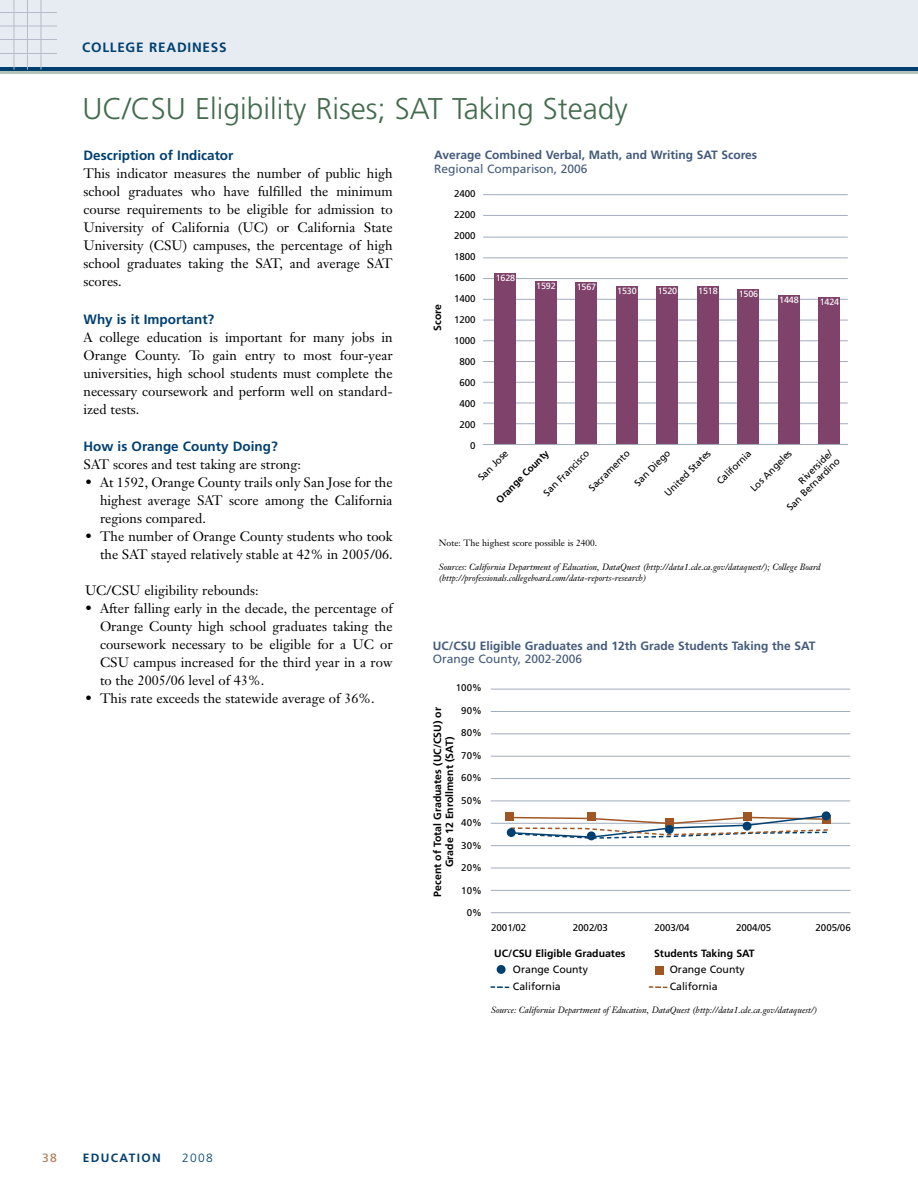
<style>
.page{position:relative;width:918px;height:1188px;background:#fff}
.page>*{position:absolute;margin:0;border:0;box-sizing:border-box;transform-origin:0 0}
.t1{font:300 30px "Frutiger";color:#436b4e}
.t2{font:13.5px/18px "Janson Text";color:#000;text-align:justify}
.t3{font:700 13.5px "Frutiger";color:#004071}
.t4{font:700 13.5px "Frutiger";letter-spacing:.055em;color:#004071}
.t5{font:700 12px "Frutiger";color:#43597b}
.t6{font:12px "Frutiger";color:#43597b}
.t7{font:700 12px "Frutiger";letter-spacing:.11em;color:#004071}
.t8{font:300 12px "Frutiger";color:#004071}
.t9{font:12px "Frutiger";color:#ae7857}
.t10{font:700 10.5px/12px "Frutiger";color:#000;text-align:center}
.t11{font:10.5px "Frutiger";color:#000}
.t12{font:9.75px/21px "Frutiger";color:#000;text-align:right}
.t13{font:700 9.75px "Frutiger";color:#000}
.t14{font:italic 9px/10.5px "Janson Text";color:#000}
.t15{font:9px "Frutiger";letter-spacing:-.02em;color:#fff}
.t16{font:9px "Janson Text";color:#000}
</style>
<div class="page">
<div style="left:0;top:0;width:918px;height:71px;background:#e6ecf1"></div>
<hr style="left:0;top:71px;width:918px;height:3px;background:#b4c4b8">
<hr style="left:0;top:68px;width:918px;height:3px;background:#004071">
<hr style="left:491px;top:890px;width:359px;height:1px;background:#a1acbd">
<hr style="left:491px;top:689px;width:359px;height:1px;background:#a1acbd">
<hr style="left:491px;top:711px;width:359px;height:1px;background:#a1acbd">
<hr style="left:491px;top:733px;width:359px;height:1px;background:#a1acbd">
<hr style="left:491px;top:756px;width:359px;height:1px;background:#a1acbd">
<hr style="left:491px;top:868px;width:359px;height:1px;background:#a1acbd">
<hr style="left:491px;top:845px;width:359px;height:1px;background:#a1acbd">
<hr style="left:491px;top:823px;width:359px;height:1px;background:#a1acbd">
<hr style="left:491px;top:801px;width:359px;height:1px;background:#a1acbd">
<hr style="left:491px;top:778px;width:359px;height:1px;background:#a1acbd">
<hr style="left:491px;top:912px;width:359px;height:1px;background:#a1acbd">
<hr style="left:483px;top:423px;width:365px;height:1px;background:#a1acbd">
<hr style="left:483px;top:237px;width:365px;height:1px;background:#a1acbd">
<hr style="left:483px;top:257px;width:365px;height:1px;background:#a1acbd">
<hr style="left:483px;top:278px;width:365px;height:1px;background:#a1acbd">
<hr style="left:483px;top:194px;width:365px;height:1px;background:#a1acbd">
<hr style="left:483px;top:215px;width:365px;height:1px;background:#a1acbd">
<hr style="left:483px;top:299px;width:365px;height:1px;background:#a1acbd">
<hr style="left:483px;top:403px;width:365px;height:1px;background:#a1acbd">
<hr style="left:483px;top:382px;width:365px;height:1px;background:#a1acbd">
<hr style="left:483px;top:361px;width:365px;height:1px;background:#a1acbd">
<hr style="left:483px;top:340px;width:365px;height:1px;background:#a1acbd">
<hr style="left:483px;top:320px;width:365px;height:1px;background:#a1acbd">
<div style="left:495px;top:273px;width:21px;height:172px;background:#7f436b"></div>
<div style="left:535px;top:281px;width:22px;height:164px;background:#7f436b"></div>
<div style="left:576px;top:282px;width:21px;height:163px;background:#7f436b"></div>
<div style="left:616px;top:286px;width:22px;height:159px;background:#7f436b"></div>
<div style="left:657px;top:287px;width:21px;height:158px;background:#7f436b"></div>
<div style="left:697px;top:287px;width:22px;height:158px;background:#7f436b"></div>
<div style="left:738px;top:289px;width:21px;height:156px;background:#7f436b"></div>
<div style="left:778px;top:295px;width:22px;height:150px;background:#7f436b"></div>
<div style="left:819px;top:297px;width:21px;height:148px;background:#7f436b"></div>
<hr style="left:483px;top:444px;width:365px;height:1px;background:#a1acbd">
<hr style="left:14px;top:0;width:1px;height:70px;background:#b4bcca">
<hr style="left:27px;top:0;width:1px;height:70px;background:#b4bcca">
<hr style="left:41px;top:0;width:1px;height:70px;background:#b4bcca">
<hr style="left:0;top:39px;width:57px;height:1px;background:#b4bcca">
<hr style="left:0;top:53px;width:57px;height:1px;background:#b4bcca">
<hr style="left:0;top:26px;width:57px;height:1px;background:#b4bcca">
<hr style="left:0;top:12px;width:57px;height:1px;background:#b4bcca">
<svg style="left:505px;top:814px;width:323px;height:26px"></svg>
<svg style="left:649px;top:986px;width:18px;height:2px"></svg>
<svg style="left:491px;top:986px;width:18px;height:2px"></svg>
<div style="left:507px;top:828px;width:9px;height:9px;background:#004071;border-radius:50%"></div>
<div style="left:497px;top:965px;width:9px;height:9px;background:#004071;border-radius:50%"></div>
<div style="left:587px;top:831px;width:9px;height:9px;background:#004071;border-radius:50%"></div>
<div style="left:587px;top:813px;width:8px;height:8px;background:#9f5624"></div>
<div style="left:666px;top:818px;width:8px;height:8px;background:#9f5624"></div>
<div style="left:744px;top:813px;width:8px;height:8px;background:#9f5624"></div>
<svg style="left:822px;top:818px;width:8px;height:6px"></svg>
<div style="left:506px;top:813px;width:8px;height:8px;background:#9f5624"></div>
<div style="left:655px;top:966px;width:8px;height:9px;background:#9f5624"></div>
<div style="left:665px;top:825px;width:9px;height:9px;background:#004071;border-radius:50%"></div>
<div style="left:743px;top:822px;width:9px;height:9px;background:#004071;border-radius:50%"></div>
<div style="left:822px;top:811px;width:9px;height:9px;background:#004071;border-radius:50%"></div>
<p class="t4" style="left:82px;top:42px;width:146px">COLLEGE READINESS</p>
<h1 class="t1" style="left:82px;top:96px;width:547px">UC/CSU Eligibility Rises; SAT Taking Steady</h1>
<p class="t3" style="left:84px;top:150px;width:151px">Description of Indicator</p>
<p class="t2" style="left:84px;top:166px;width:311px">This indicator measures the number of public high school graduates who have fulfilled the minimum course requirements to be eligible for admission to University of California (UC) or California State University (CSU) campuses, the percentage of high school graduates taking the SAT, and average SAT scores.</p>
<p class="t3" style="left:84px;top:313px;width:132px">Why is it Important?</p>
<p class="t2" style="left:84px;top:329px;width:311px">A college education is important for many jobs in Orange County. To gain entry to most four-year universities, high school students must complete the necessary coursework and perform well on standard&shy;ized tests.</p>
<p class="t3" style="left:84px;top:441px;width:196px">How is Orange County Doing?</p>
<p class="t2" style="left:84px;top:457px;width:219px">SAT scores and test taking are strong:</p>
<p class="t2" style="left:100px;top:475px;width:294px;text-indent:-15px">• At 1592, Orange County trails only San Jose for the highest average SAT score among the California regions compared.</p>
<p class="t2" style="left:85px;top:529px;width:309px;text-align:right">• The number of Orange County students who took the SAT stayed relatively stable at 42% in 2005/06.</p>
<p class="t2" style="left:85px;top:583px;width:175px">UC/CSU eligibility rebounds:</p>
<p class="t2" style="left:100px;top:601px;width:294px;text-indent:-15px">• After falling early in the decade, the percentage of Orange County high school graduates taking the coursework necessary to be eligible for a UC or CSU campus increased for the third year in a row to the 2005/06 level of 43%.</p>
<p class="t2" style="left:85px;top:691px;width:291px">• This rate exceeds the statewide average of 36%.</p>
<p class="t5" style="left:434px;top:150px;width:325px">Average Combined Verbal, Math, and Writing SAT Scores</p>
<p class="t6" style="left:434px;top:164px;width:155px">Regional Comparison, 2006</p>
<p class="t10" style="left:432px;top:331px;width:28px;rotate:-90deg">Score</p>
<p class="t12" style="left:454px;top:183px;width:23px">2400<br>2200<br>2000<br>1800<br>1600<br>1400<br>1200<br>1000<br>800<br>600<br>400<br>200<br>0</p>
<p class="t15" style="left:496px;top:274px;width:21px">1628</p>
<p class="t15" style="left:536px;top:282px;width:21px">1592</p>
<p class="t15" style="left:577px;top:283px;width:21px">1567</p>
<p class="t15" style="left:617px;top:287px;width:21px">1530</p>
<p class="t15" style="left:658px;top:287px;width:21px">1520</p>
<p class="t15" style="left:698px;top:287px;width:21px">1518</p>
<p class="t15" style="left:739px;top:290px;width:21px">1506</p>
<p class="t15" style="left:779px;top:296px;width:21px">1448</p>
<p class="t15" style="left:820px;top:298px;width:21px">1424</p>
<p class="t12" style="left:778px;top:498px;width:72px;line-height:10.5px;rotate:-45deg">Riverside/<br>San Bernardino</p>
<p class="t13" style="left:495px;top:498px;width:72px;rotate:-45deg">Orange County</p>
<p class="t12" style="left:745px;top:483px;width:55px;rotate:-45deg">Los Angeles</p>
<p class="t12" style="left:659px;top:488px;width:62px;rotate:-45deg">United States</p>
<p class="t12" style="left:629px;top:477px;width:48px;rotate:-45deg">San Diego</p>
<p class="t12" style="left:583px;top:483px;width:55px;rotate:-45deg">Sacramento</p>
<p class="t12" style="left:538px;top:487px;width:62px;rotate:-45deg">San Francisco</p>
<p class="t12" style="left:473px;top:472px;width:40px;rotate:-45deg">San Jose</p>
<p class="t12" style="left:711px;top:476px;width:46px;rotate:-45deg">California</p>
<p class="t16" style="left:439px;top:540px;width:160px">Note: The highest score possible is 2400.</p>
<p class="t14" style="left:439px;top:563px;width:384px">Sources: California Department of Education, DataQuest (http://data1.cde.ca.gov/dataquest/); College Board (http://professionals.collegeboard.com/data-reports-research)</p>
<p class="t5" style="left:433px;top:641px;width:384px">UC/CSU Eligible Graduates and 12th Grade Students Taking the SAT</p>
<p class="t6" style="left:433px;top:654px;width:151px">Orange County, 2002-2006</p>
<p class="t12" style="left:456px;top:678px;width:28px">100%</p>
<p class="t12" style="left:461px;top:701px;width:22px">90%</p>
<p class="t12" style="left:461px;top:723px;width:22px">80%</p>
<p class="t12" style="left:461px;top:746px;width:22px">70%</p>
<p class="t12" style="left:461px;top:768px;width:22px">60%</p>
<p class="t12" style="left:461px;top:791px;width:22px">50%</p>
<p class="t12" style="left:461px;top:813px;width:22px">40%</p>
<p class="t12" style="left:461px;top:836px;width:22px">30%</p>
<p class="t12" style="left:461px;top:858px;width:22px">20%</p>
<p class="t12" style="left:461px;top:881px;width:22px">10%</p>
<p class="t12" style="left:467px;top:903px;width:17px">0%</p>
<p class="t10" style="left:432px;top:897px;width:191px;rotate:-90deg">Pecent of Total Graduates (UC/CSU) or<br>Grade 12 Enrollment (SAT)</p>
<p class="t12" style="left:491px;top:918px;width:37px">2001/02</p>
<p class="t12" style="left:573px;top:918px;width:37px">2002/03</p>
<p class="t12" style="left:654px;top:918px;width:37px">2003/04</p>
<p class="t12" style="left:736px;top:918px;width:37px">2004/05</p>
<p class="t12" style="left:816px;top:918px;width:37px">2005/06</p>
<p class="t10" style="left:494px;top:948px;width:133px">UC/CSU Eligible Graduates</p>
<p class="t10" style="left:654px;top:948px;width:102px">Students Taking SAT</p>
<p class="t11" style="left:513px;top:965px;width:76px">Orange County</p>
<p class="t11" style="left:670px;top:965px;width:76px">Orange County</p>
<p class="t11" style="left:513px;top:982px;width:49px">California</p>
<p class="t11" style="left:670px;top:982px;width:49px">California</p>
<p class="t14" style="left:491px;top:1006px;width:328px">Source: California Department of Education, DataQuest (http://data1.cde.ca.gov/dataquest/)</p>
<p class="t9" style="left:42px;top:1153px;width:16px">38</p>
<p class="t7" style="left:83px;top:1153px;width:79px">EDUCATION</p>
<p class="t8" style="left:182px;top:1153px;width:32px">2008</p>
</div>
